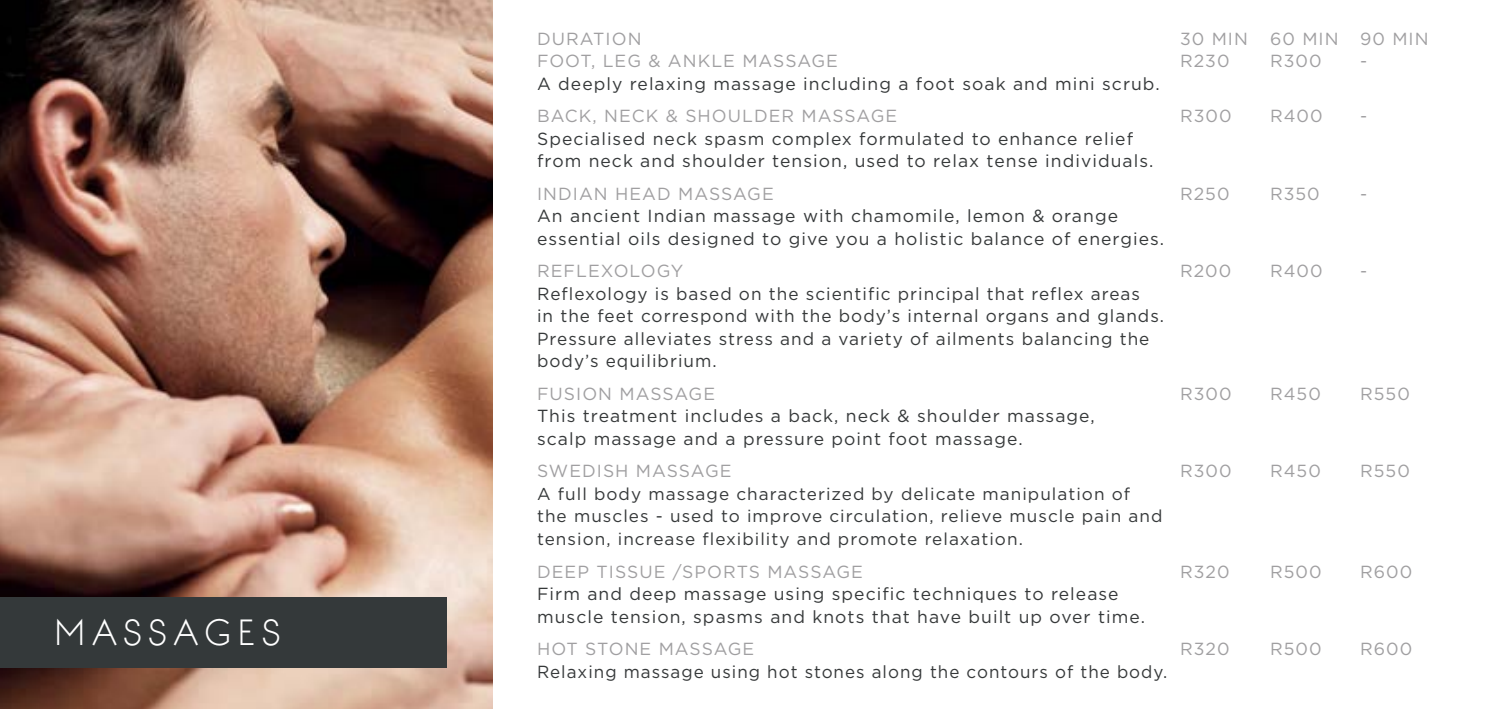
<style>
.page{position:relative;width:1489px;height:709px;background:#fff}
.page>*{position:absolute;margin:0;border:0;box-sizing:border-box;transform-origin:0 0}
.t1{font:300 35px "Bonveno CF";letter-spacing:.12em;color:#fff}
.t2{font:17.5px/22.5px "Gotham";letter-spacing:.06em;color:#36393a}
.t3{font:17.5px "Gotham";letter-spacing:.06em;color:#a09fa1}
.t4{font:17.25px/22.5px "Gotham";letter-spacing:.06em;color:#36393a}
</style>
<div class="page">
<img style="left:0;top:0;width:493px;height:709px">
<div style="left:0;top:597px;width:446px;height:71px;background:#34393a"></div>
<h1 class="t1" style="left:53px;top:608px;width:230px">MASSAGES</h1>
<p class="t3" style="left:537px;top:29px;width:106px">DURATION</p>
<p class="t3" style="left:1179px;top:29px;width:44px">30 min</p>
<p class="t3" style="left:1269px;top:29px;width:43px">60 min</p>
<p class="t3" style="left:1359px;top:29px;width:45px">90 min</p>
<p class="t3" style="left:537px;top:51px;width:27px">Foot</p>
<p class="t3" style="left:591px;top:51px;width:25px">, Leg</p>
<p class="t3" style="left:648px;top:51px;width:143px">&amp; An kle Massage</p>
<p class="t3" style="left:1179px;top:51px;width:51px">R230</p>
<p class="t3" style="left:1269px;top:51px;width:53px">R300</p>
<p class="t3" style="left:1359px;top:51px;width:9px">-</p>
<p class="t2" style="left:537px;top:72px;width:624px">A deeply relaxing massage including a foot soak and mini scrub.</p>
<p class="t3" style="left:537px;top:106px;width:175px">Back, Neck &amp; Shou</p>
<p class="t3" style="left:742px;top:106px;width:26px">lder</p>
<p class="t3" style="left:801px;top:106px;width:31px">Massage</p>
<p class="t3" style="left:1179px;top:106px;width:53px">R300</p>
<p class="t3" style="left:1269px;top:106px;width:54px">R400</p>
<p class="t3" style="left:1359px;top:106px;width:9px">-</p>
<p class="t2" style="left:537px;top:127px;width:618px">Specialised neck spasm complex formulated to enhance relief from neck and shoulder tension, used to relax tense individuals.</p>
<p class="t3" style="left:537px;top:184px;width:20px">Indian</p>
<p class="t3" style="left:615px;top:184px;width:29px">Head</p>
<p class="t3" style="left:678px;top:184px;width:31px">Massage</p>
<p class="t3" style="left:1179px;top:184px;width:51px">R250</p>
<p class="t3" style="left:1269px;top:184px;width:51px">R350</p>
<p class="t3" style="left:1359px;top:184px;width:9px">-</p>
<p class="t2" style="left:537px;top:205px;width:628px">An ancient Indian massage with chamomile, lemon &amp; orange essential oils designed to give you a holistic balance of energies.</p>
<p class="t3" style="left:537px;top:261px;width:119px">Reflexology</p>
<p class="t3" style="left:1179px;top:261px;width:53px">R200</p>
<p class="t3" style="left:1269px;top:261px;width:54px">R400</p>
<p class="t3" style="left:1359px;top:261px;width:9px">-</p>
<p class="t2" style="left:537px;top:282px;width:628px">Reflexology is based on the scientific principal that reflex areas<br>in the feet correspond with the body’s internal organs and glands.<br>Pressure alleviates stress and a variety of ailments balancing the body’s equilibrium.</p>
<p class="t3" style="left:537px;top:384px;width:26px">Fusion</p>
<p class="t3" style="left:619px;top:384px;width:29px">Massage</p>
<p class="t3" style="left:1179px;top:384px;width:53px">R300</p>
<p class="t3" style="left:1269px;top:384px;width:52px">R450</p>
<p class="t3" style="left:1359px;top:384px;width:51px">R550</p>
<p class="t2" style="left:537px;top:405px;width:559px">This treatment includes a back, neck &amp; shoulder massage, scalp massage and a pressure point foot massage.</p>
<p class="t3" style="left:537px;top:461px;width:26px">Swedish</p>
<p class="t3" style="left:636px;top:461px;width:31px">Massage</p>
<p class="t3" style="left:1179px;top:461px;width:53px">R300</p>
<p class="t3" style="left:1269px;top:461px;width:52px">R450</p>
<p class="t3" style="left:1359px;top:461px;width:51px">R550</p>
<p class="t4" style="left:537px;top:482px;width:627px">A full body massage characterized by delicate manipulation of the muscles - used to improve circulation, relieve muscle pain and tension, increase flexibility and promote relaxation.</p>
<p class="t3" style="left:537px;top:561px;width:28px">Deep</p>
<p class="t3" style="left:596px;top:561px;width:25px">Tissue</p>
<p class="t3" style="left:672px;top:561px;width:36px">/Sports</p>
<p class="t3" style="left:767px;top:561px;width:31px">Massage</p>
<p class="t3" style="left:1179px;top:561px;width:51px">R320</p>
<p class="t3" style="left:1269px;top:561px;width:53px">R500</p>
<p class="t3" style="left:1359px;top:561px;width:54px">R600</p>
<p class="t2" style="left:537px;top:582px;width:609px">Firm and deep massage using specific techniques to release muscle tension, spasms and knots that have built up over time.</p>
<p class="t3" style="left:537px;top:639px;width:75px">Hot Stone</p>
<p class="t3" style="left:658px;top:639px;width:31px">Massage</p>
<p class="t3" style="left:1179px;top:639px;width:51px">R320</p>
<p class="t3" style="left:1269px;top:639px;width:53px">R500</p>
<p class="t3" style="left:1359px;top:639px;width:54px">R600</p>
<p class="t2" style="left:537px;top:659px;width:631px">Relaxing massage using hot stones along the contours of the body.</p>
</div>
